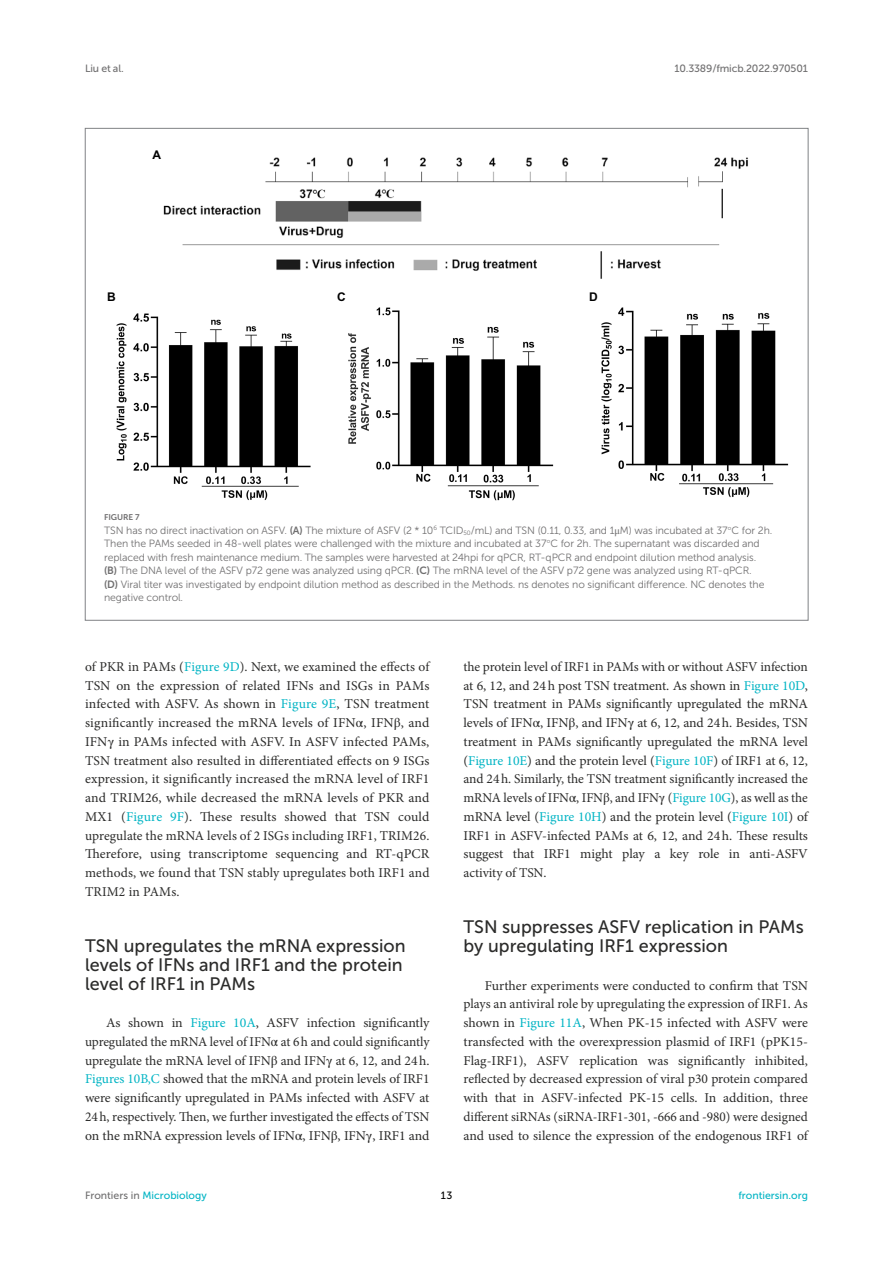
<style>
.page{position:relative;width:893px;height:1263px;background:#fff}
.page>*{position:absolute;margin:0;border:0;box-sizing:border-box;transform-origin:0 0}
.HEAD_2{font:18px/18.8px "Museo Sans 500";color:#2b2b2a}
.TEXT_FLUSH{font:13.5px/18.8px "Minion Pro";letter-spacing:-.005em;color:#2b2b2a;text-align:justify}
.t1{font:700 12px "Arial";color:#000}
.FIG_LEG{font:10.5px/13.5px "Museo Sans 300";letter-spacing:-.01em;color:#706f70}
.t2{font:10.5px "Museo Sans 500";color:#00b4c4}
.t3{font:10.5px "Museo Sans 500";letter-spacing:-.015em;color:#706f70}
.t4{font:10.5px "Museo Sans 500";color:#000}
.FIG_HD{font:8.25px "Museo Sans 700";letter-spacing:-.01em;color:#706f70}
.s1{font-family:"Museo Sans 700"}
.s2{font-family:"STIX General"}
.s3{font-family:"STIX"}
.s4{color:#00b4c4}
.s5{color:#706f70}
</style>
<div class="page">
<img style="left:116px;top:157px;width:673px;height:344px">
<p class="t3" style="left:85px;top:63px;width:40px">Liu et al.</p>
<p class="t3" style="left:674px;top:63px;width:135px">10.3389/fmicb.2022.970501</p>
<p class="t1" style="left:152px;top:146px;width:10px">A</p>
<p class="t1" style="left:107px;top:288px;width:10px">B</p>
<p class="t1" style="left:337px;top:288px;width:10px">C</p>
<p class="t1" style="left:589px;top:288px;width:10px">D</p>
<p class="FIG_HD" style="left:104px;top:513px;width:37px">FIGURE 7</p>
<p class="FIG_LEG" style="left:104px;top:523px;width:670px">TSN has no direct inactivation on ASFV. <span class="s1">(A)</span> The mixture of ASFV (2 * 10<sup>6</sup> TCID<sub>50</sub>/mL) and TSN (0.11, 0.33, and 1 <span class="s2">μ</span>M) was incubated at 37<span class="s3">°</span>C for 2 h.<br>Then the PAMs seeded in 48-well plates were challenged with the mixture and incubated at 37<span class="s3">°</span>C for 2 h. The supernatant was discarded and replaced with fresh maintenance medium. The samples were harvested at 24 hpi for qPCR, RT-qPCR and endpoint dilution method analysis.<br><span class="s1">(B)</span> The DNA level of the ASFV p72 gene was analyzed using qPCR. <span class="s1">(C)</span> The mRNA level of the ASFV p72 gene was analyzed using RT-qPCR.<br><span class="s1">(D)</span> Viral titer was investigated by endpoint dilution method as described in the Methods. ns denotes no significant difference. NC denotes the negative control.</p>
<p class="TEXT_FLUSH" style="left:85px;top:657px;width:346px">of PKR in PAMs (<span class="s4">Figure 9D</span>). Next, we examined the effects of TSN on the expression of related IFNs and ISGs in PAMs infected with ASFV. As shown in <span class="s4">Figure 9E</span>, TSN treatment significantly increased the mRNA levels of IFN<span class="s2">α</span>, IFN<span class="s2">β</span>, and IFN<span class="s2">γ</span> in PAMs infected with ASFV. In ASFV infected PAMs, TSN treatment also resulted in differentiated effects on 9 ISGs expression, it significantly increased the mRNA level of IRF1 and TRIM26, while decreased the mRNA levels of PKR and MX1 (<span class="s4">Figure 9F</span>). These results showed that TSN could upregulate the mRNA levels of 2 ISGs including IRF1, TRIM26.<br>Therefore, using transcriptome sequencing and RT-qPCR methods, we found that TSN stably upregulates both IRF1 and TRIM2 in PAMs.</p>
<p class="HEAD_2" style="left:85px;top:936px;width:322px">TSN upregulates the mRNA expression levels of IFNs and IRF1 and the protein level of IRF1 in PAMs</p>
<p class="TEXT_FLUSH" style="left:85px;top:1013px;width:346px;text-indent:21px">As shown in <span class="s4">Figure 10A</span>, ASFV infection significantly upregulated the mRNA level of IFN<span class="s2">α</span> at 6h and could significantly upregulate the mRNA level of IFN<span class="s2">β</span> and IFN<span class="s2">γ</span> at 6, 12, and 24h.<br><span class="s4">Figures 10B,C</span> showed that the mRNA and protein levels of IRF1 were significantly upregulated in PAMs infected with ASFV at 24h, respectively. Then, we further investigated the effects of TSN on the mRNA expression levels of IFN<span class="s2">α</span>, IFN<span class="s2">β</span>, IFN<span class="s2">γ</span>, IRF1 and</p>
<p class="TEXT_FLUSH" style="left:463px;top:657px;width:346px">the protein level of IRF1 in PAMs with or without ASFV infection at 6, 12, and 24h post TSN treatment. As shown in <span class="s4">Figure 10D</span>, TSN treatment in PAMs significantly upregulated the mRNA levels of IFN<span class="s2">α</span>, IFN<span class="s2">β</span>, and IFN<span class="s2">γ</span> at 6, 12, and 24h. Besides, TSN treatment in PAMs significantly upregulated the mRNA level (<span class="s4">Figure 10E</span>) and the protein level (<span class="s4">Figure 10F</span>) of IRF1 at 6, 12, and 24h. Similarly, the TSN treatment significantly increased the mRNA levels of IFN<span class="s2">α</span>, IFN<span class="s2">β</span>, and IFN<span class="s2">γ</span> (<span class="s4">Figure 10G</span>), as well as the mRNA level (<span class="s4">Figure 10H</span>) and the protein level (<span class="s4">Figure 10I</span>) of IRF1 in ASFV-infected PAMs at 6, 12, and 24h. These results suggest that IRF1 might play a key role in anti-ASFV activity of TSN.</p>
<p class="HEAD_2" style="left:463px;top:918px;width:342px">TSN suppresses ASFV replication in PAMs by upregulating IRF1 expression</p>
<p class="TEXT_FLUSH" style="left:463px;top:976px;width:346px;text-indent:21px">Further experiments were conducted to confirm that TSN plays an antiviral role by upregulating the expression of IRF1. As shown in <span class="s4">Figure 11A</span>, When PK-15 infected with ASFV were transfected with the overexpression plasmid of IRF1 (pPK15- Flag-IRF1), ASFV replication was significantly inhibited, reflected by decreased expression of viral p30 protein compared with that in ASFV-infected PK-15 cells. In addition, three different siRNAs (siRNA-IRF1-301, -666 and -980) were designed and used to silence the expression of the endogenous IRF1 of</p>
<p class="t2" style="left:85px;top:1190px;width:123px"><span class="s5">Frontiers in</span> Microbiology</p>
<p class="t4" style="left:441px;top:1190px;width:13px">13</p>
<p class="t2" style="left:738px;top:1190px;width:71px">frontiersin.org</p>
</div>
